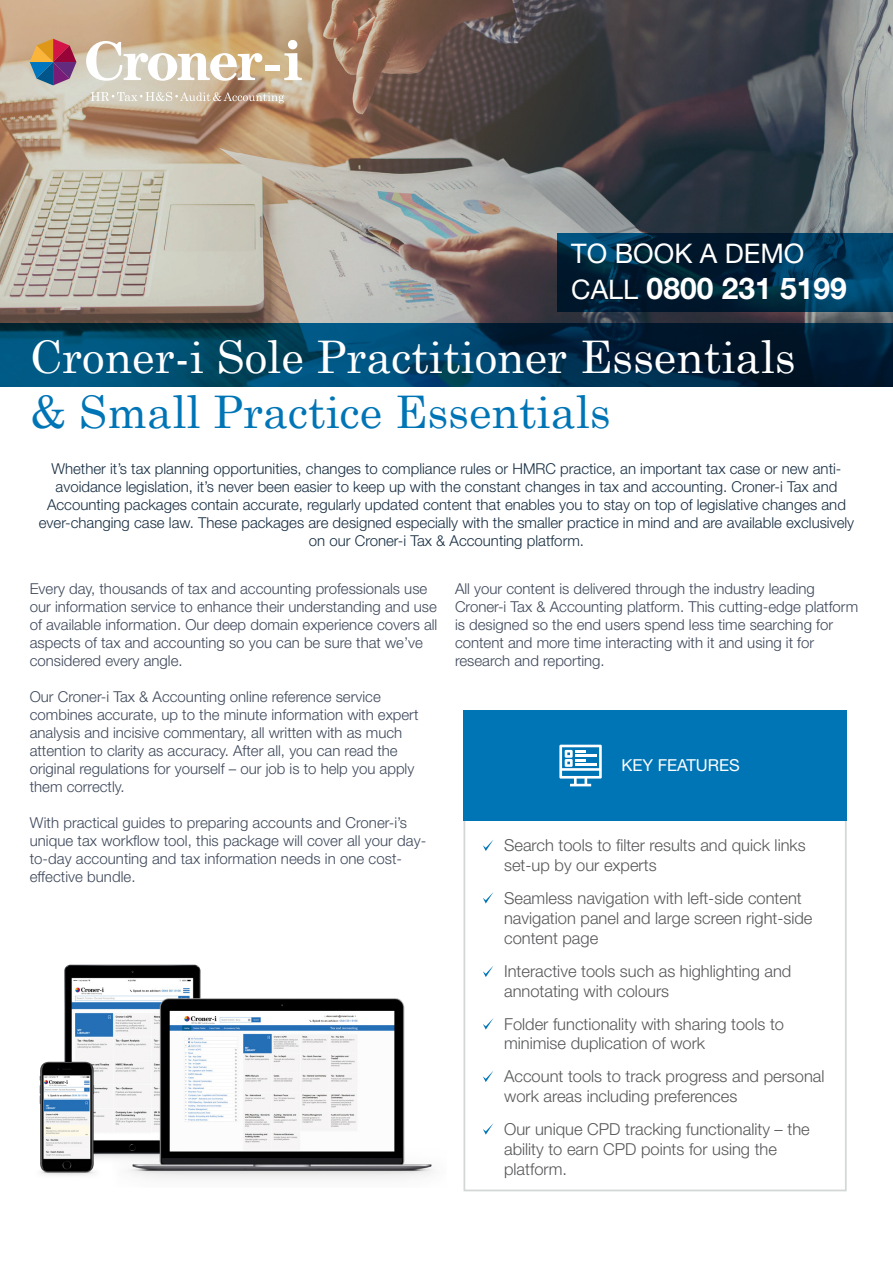
<style>
.page{position:relative;width:893px;height:1263px;background:#fff}
.page>*{position:absolute;margin:0;border:0;box-sizing:border-box;transform-origin:0 0}
.t1{font:45px "Century Schoolbook";color:#fff}
.t2{font:45px "Century Schoolbook";color:#0075b6}
.body_text{font:700 30px "Helvetica Neue LT Std";color:#fff}
.body_text-2{font:27px "Helvetica Neue LT Std";color:#fff}
.body_text-3{font:300 16.5px "Helvetica Neue LT Std";color:#57585a}
.t3{font:16.5px "Helvetica Neue LT Std";color:#fff}
.body_text-4{font:300 15px/18px "Helvetica Neue LT Std";color:#3e485a}
.t4{font:300 15px/18px "Helvetica Neue LT Std";color:#182e42;text-align:center}
.s1{font-weight:400;font-size:27px}
</style>
<div class="page">
<img style="left:0;top:0;width:893px;height:323px">
<svg style="left:30px;top:39px;width:46px;height:46px;background:#996d74"></svg>
<svg style="left:86px;top:41px;width:176px;height:40px"></svg>
<svg style="left:284px;top:53px;width:18px;height:27px"></svg>
<div style="left:288px;top:40px;width:9px;height:9px;background:#fff;border-radius:50%"></div>
<div style="left:265px;top:65px;width:15px;height:5px;background:#fff"></div>
<svg style="left:91px;top:92px;width:193px;height:11px;background:#cfc1af"></svg>
<svg style="left:0;top:323px;width:893px;height:64px;background:#003756"></svg>
<svg style="left:557px;top:233px;width:336px;height:79px;background:#002a45"></svg>
<img style="left:39px;top:964px;width:394px;height:215px">
<svg style="left:483px;top:840px;width:10px;height:11px"></svg>
<svg style="left:483px;top:892px;width:10px;height:11px"></svg>
<svg style="left:483px;top:966px;width:10px;height:11px"></svg>
<svg style="left:483px;top:1018px;width:10px;height:11px"></svg>
<svg style="left:483px;top:1071px;width:10px;height:11px"></svg>
<svg style="left:483px;top:1123px;width:10px;height:12px"></svg>
<div style="left:463px;top:819px;width:384px;height:372px;border:2px solid #d3d8d6"></div>
<div style="left:463px;top:710px;width:384px;height:111px;background:#0075b6"></div>
<svg style="left:559px;top:745px;width:43px;height:41px"></svg>
<hr style="left:575px;top:763px;width:21px;height:2px;background:#fff">
<hr style="left:575px;top:754px;width:21px;height:2px;background:#fff">
<p class="body_text-2" style="left:571px;top:237px;width:235px">TO BOOK A DEMO</p>
<p class="body_text" style="left:571px;top:270px;width:277px"><span class="s1">CALL</span> 0800 231 5199</p>
<p class="t1" style="left:30px;top:319px;width:767px">Croner-i Sole Practitioner Essentials</p>
<p class="t2" style="left:30px;top:374px;width:582px">&amp; Small Practice Essentials</p>
<p class="t4" style="left:39px;top:459px;width:817px">Whether it’s tax planning opportunities, changes to compliance rules or HMRC practice, an important tax case or new anti&shy;avoidance legislation, it’s never been easier to keep up with the constant changes in tax and accounting. Croner-i Tax and Accounting packages contain accurate, regularly updated content that enables you to stay on top of legislative changes and ever-changing case law. These packages are designed especially with the smaller practice in mind and are available exclusively on our Croner-i Tax &amp; Accounting platform.</p>
<p class="body_text-4" style="left:30px;top:579px;width:409px">Every day, thousands of tax and accounting professionals use our information service to enhance their understanding and use of available information. Our deep domain experience covers all aspects of tax and accounting so you can be sure that we’ve considered every angle.</p>
<p class="body_text-4" style="left:30px;top:687px;width:390px">Our Croner-i Tax &amp; Accounting online reference service combines accurate, up to the minute information with expert analysis and incisive commentary, all written with as much attention to clarity as accuracy. After all, you can read the original regulations for yourself – our job is to help you apply them correctly.</p>
<p class="body_text-4" style="left:30px;top:813px;width:398px">With practical guides to preparing accounts and Croner-i’s unique tax workflow tool, this package will cover all your day&shy;to-day accounting and tax information needs in one cost&shy;effective bundle.</p>
<p class="body_text-4" style="left:455px;top:579px;width:405px">All your content is delivered through the industry leading Croner-i Tax &amp; Accounting platform. This cutting-edge platform is designed so the end users spend less time searching for content and more time interacting with it and using it for research and reporting.</p>
<p class="t3" style="left:621px;top:756px;width:120px">KEY FEATURES</p>
<p class="body_text-3" style="left:504px;top:835px;width:303px">Search tools to filter results and quick links</p>
<p class="body_text-3" style="left:504px;top:855px;width:154px">set-up by our experts</p>
<p class="body_text-3" style="left:504px;top:888px;width:299px">Seamless navigation with left-side content</p>
<p class="body_text-3" style="left:504px;top:908px;width:310px">navigation panel and large screen right-side</p>
<p class="body_text-3" style="left:504px;top:928px;width:96px">content page</p>
<p class="body_text-3" style="left:504px;top:961px;width:289px">Interactive tools such as highlighting and</p>
<p class="body_text-3" style="left:504px;top:980px;width:167px">annotating with colours</p>
<p class="body_text-3" style="left:504px;top:1013px;width:281px">Folder functionality with sharing tools to</p>
<p class="body_text-3" style="left:504px;top:1033px;width:203px">minimise duplication of work</p>
<p class="body_text-3" style="left:504px;top:1066px;width:322px">Account tools to track progress and personal</p>
<p class="body_text-3" style="left:504px;top:1086px;width:235px">work areas including preferences</p>
<p class="body_text-3" style="left:504px;top:1119px;width:307px">Our unique CPD tracking functionality – the</p>
<p class="body_text-3" style="left:504px;top:1139px;width:274px">ability to earn CPD points for using the</p>
<p class="body_text-3" style="left:504px;top:1159px;width:64px">platform.</p>
</div>
